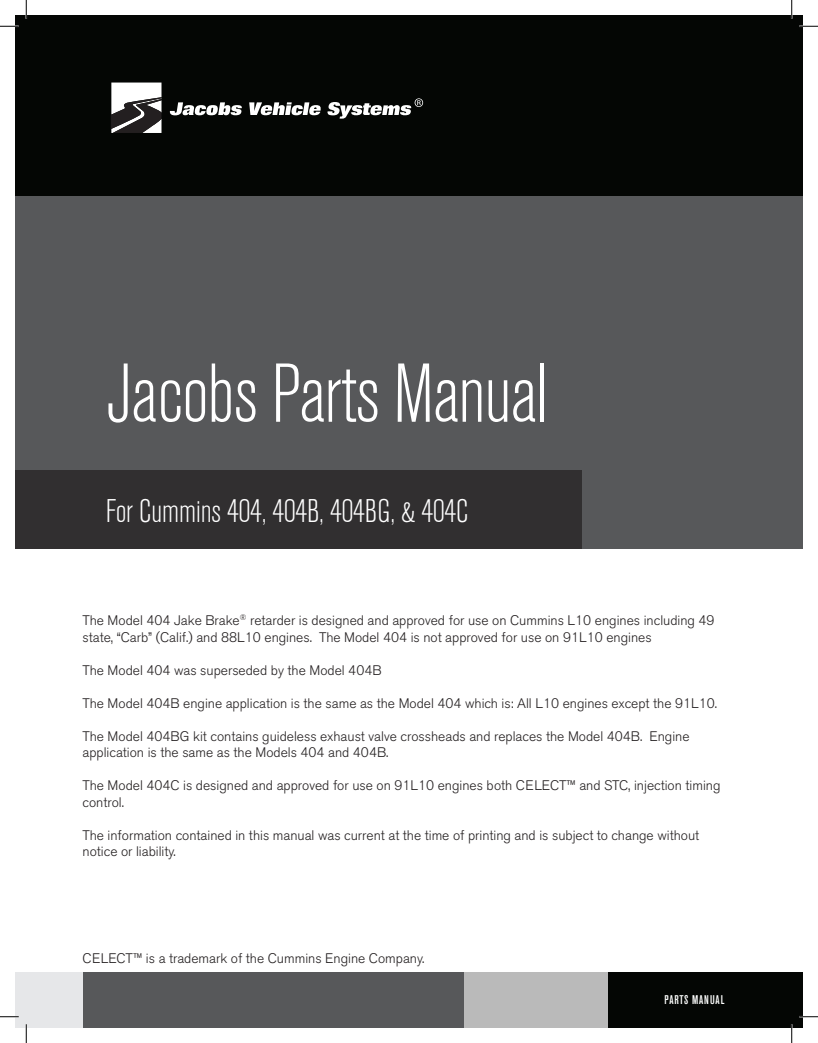
<style>
.page{position:relative;width:818px;height:1043px;background:#fff}
.page>*{position:absolute;margin:0;border:0;box-sizing:border-box;transform-origin:0 0}
.t1{font:300 condensed 82.5px "Akzidenz Grotesk BE";letter-spacing:-.01em;color:#fff}
.t2{font:300 condensed 32.5px "Akzidenz Grotesk BE";color:#fff}
.t3{font:300 13.75px/16.5px "Akzidenz Grotesk BE";color:#231f20}
.t4{font:500 condensed 12.5px "Akzidenz Grotesk BE";letter-spacing:.07em;color:#fff}
</style>
<div class="page">
<div style="left:15px;top:191px;width:787px;height:358px;background:#57585a"></div>
<div style="left:15px;top:15px;width:787px;height:180px;background:#040604"></div>
<div style="left:15px;top:470px;width:566px;height:78px;background:#312f30"></div>
<div style="left:82px;top:972px;width:720px;height:56px;background:#57585a"></div>
<div style="left:15px;top:972px;width:67px;height:56px;background:#e6e7e9"></div>
<div style="left:464px;top:972px;width:211px;height:56px;background:#bababa"></div>
<div style="left:608px;top:972px;width:194px;height:56px;background:#040604"></div>
<svg style="left:169px;top:102px;width:73px;height:13px"></svg>
<svg style="left:249px;top:102px;width:72px;height:13px"></svg>
<svg style="left:327px;top:98px;width:96px;height:21px"></svg>
<svg style="left:111px;top:82px;width:50px;height:51px;background:#989797"></svg>
<svg style="left:0;top:25px;width:19px;height:2px"></svg>
<svg style="left:799px;top:25px;width:19px;height:2px"></svg>
<svg style="left:0;top:1016px;width:19px;height:1px"></svg>
<svg style="left:799px;top:1015px;width:19px;height:2px"></svg>
<svg style="left:25px;top:0;width:2px;height:19px"></svg>
<svg style="left:25px;top:1024px;width:2px;height:18px"></svg>
<svg style="left:790px;top:0;width:2px;height:19px"></svg>
<svg style="left:790px;top:1024px;width:2px;height:18px"></svg>
<h1 class="t1" style="left:105px;top:349px;width:444px">Jacobs Parts Manual</h1>
<h2 class="t2" style="left:106px;top:493px;width:364px">For Cummins 404, 404B, 404BG, &amp; 404C</h2>
<p class="t3" style="left:82px;top:612px;width:633px">The Model 404 Jake Brake<sup>®</sup> retarder is designed and approved for use on Cummins L10 engines including 49 state, “Carb” (Calif.) and 88L10 engines. The Model 404 is not approved for use on 91L10 engines</p>
<p class="t3" style="left:82px;top:661px;width:300px">The Model 404 was superseded by the Model 404B</p>
<p class="t3" style="left:82px;top:694px;width:636px">The Model 404B engine application is the same as the Model 404 which is: All L10 engines except the 91L10.</p>
<p class="t3" style="left:82px;top:727px;width:608px">The Model 404BG kit contains guideless exhaust valve crossheads and replaces the Model 404B. Engine application is the same as the Models 404 and 404B.</p>
<p class="t3" style="left:82px;top:777px;width:639px">The Model 404C is designed and approved for use on 91L10 engines both CELECT™ and STC, injection timing control.</p>
<p class="t3" style="left:82px;top:826px;width:618px">The information contained in this manual was current at the time of printing and is subject to change without notice or liability.</p>
<p class="t3" style="left:82px;top:949px;width:343px">CELECT™ is a trademark of the Cummins Engine Company.</p>
<p class="t4" style="left:664px;top:992px;width:61px">PARTS MANUAL</p>
</div>
